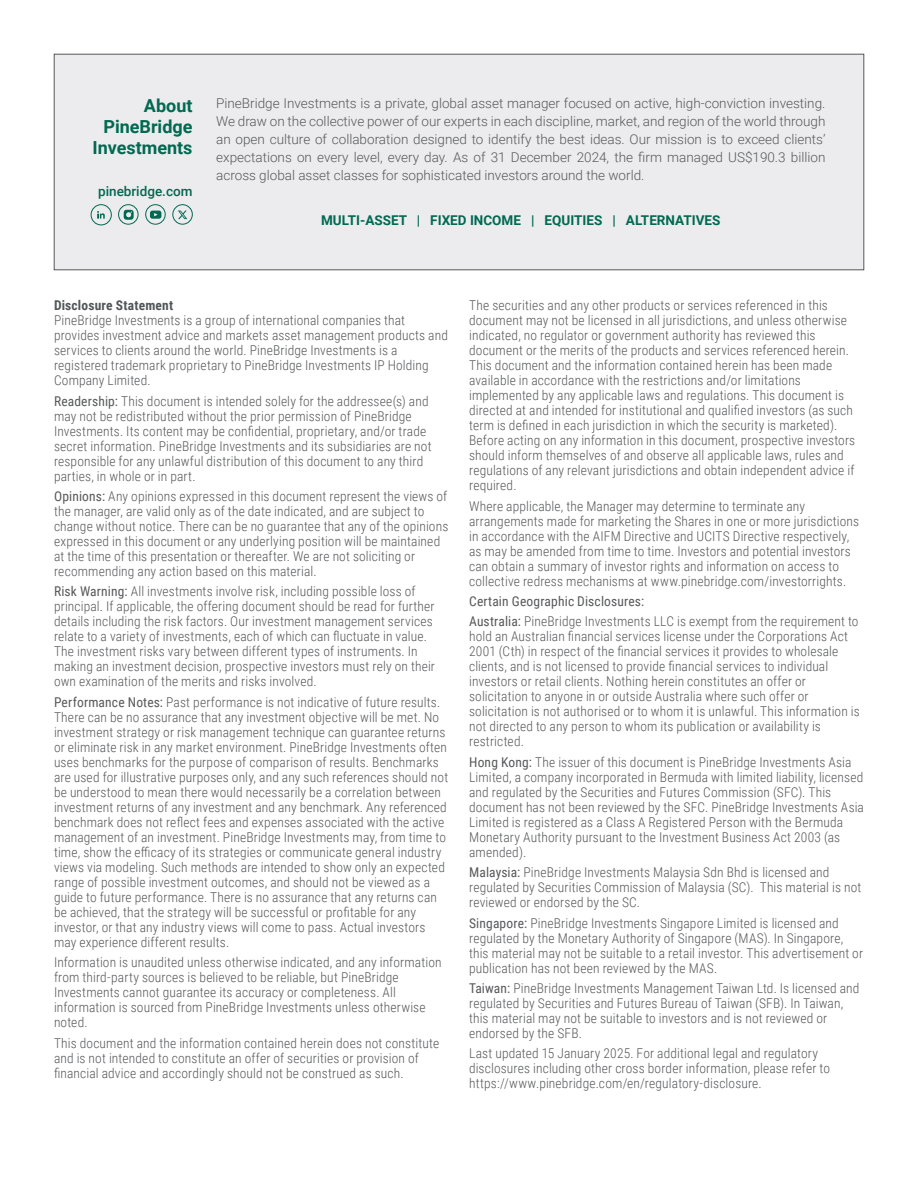
<style>
.page{position:relative;width:918px;height:1188px;background:#fff}
.page>*{position:absolute;margin:0;border:0;box-sizing:border-box;transform-origin:0 0}
.t1{font:700 18px "Roboto";color:#006951}
.GDS_Disclosure_9_10_Light{font:300 13.5px/15px "Roboto Condensed";letter-spacing:.01em;color:#57585a}
.About_PineBridge_Copy_Gray{font:300 13.5px/18px "Roboto";color:#57585a;text-align:justify}
.Asset_Class_Green{font:700 13.5px "Roboto";color:#006951}
.GDS_Disclosure_9_10_Light-2{font:13.5px "Roboto Condensed";letter-spacing:.01em;color:#57585a}
.GDS_Disclosure_9_10_Light-3{font:700 13.5px "Roboto Condensed";letter-spacing:.015em;color:#525759}
.t2{font:500 13.5px "Roboto";color:#006951}
.s1{font-weight:400}
</style>
<div class="page">
<div style="left:54px;top:54px;width:810px;height:216px;background:#ececee;border:1px solid #57585a"></div>
<svg style="left:146px;top:205px;width:19px;height:19px"></svg>
<div style="left:145px;top:204px;width:21px;height:21px;border:1px solid #006951;border-radius:50%"></div>
<svg style="left:150px;top:211px;width:11px;height:8px"></svg>
<svg style="left:119px;top:205px;width:19px;height:19px"></svg>
<div style="left:118px;top:204px;width:20px;height:21px;border:1px solid #006951;border-radius:50%"></div>
<svg style="left:124px;top:210px;width:10px;height:10px"></svg>
<svg style="left:173px;top:205px;width:19px;height:19px"></svg>
<div style="left:172px;top:204px;width:21px;height:21px;border:1px solid #006951;border-radius:50%"></div>
<div style="left:91px;top:204px;width:21px;height:21px;border:1px solid #006951;border-radius:50%"></div>
<svg style="left:97px;top:211px;width:8px;height:8px"></svg>
<svg style="left:178px;top:211px;width:9px;height:8px"></svg>
<p class="t1" style="left:144px;top:93px;width:50px">About</p>
<p class="t1" style="left:103px;top:114px;width:91px">PineBridge</p>
<p class="t1" style="left:92px;top:135px;width:102px">Investments</p>
<p class="t2" style="left:98px;top:182px;width:96px">pinebridge.com</p>
<p class="About_PineBridge_Copy_Gray" style="left:216px;top:94px;width:611px">PineBridge Investments is a private, global asset manager focused on active, high-conviction investing.<br>We draw on the collective power of our experts in each discipline, market, and region of the world through an open culture of collaboration designed to identify the best ideas. Our mission is to exceed clients’ expectations on every level, every day. As of 31 December 2024, the firm managed US$190.3 billion across global asset classes for sophisticated investors around the world.</p>
<p class="Asset_Class_Green" style="left:321px;top:211px;width:401px">MULTI-ASSET | FIXED INCOME | EQUITIES | ALTERNATIVES</p>
<p class="GDS_Disclosure_9_10_Light-3" style="left:54px;top:296px;width:121px">Disclosure Statement</p>
<p class="GDS_Disclosure_9_10_Light" style="left:54px;top:312px;width:395px">PineBridge Investments is a group of international companies that provides investment advice and markets asset management products and services to clients around the world. PineBridge Investments is a registered trademark proprietary to PineBridge Investments IP Holding Company Limited.</p>
<p class="GDS_Disclosure_9_10_Light" style="left:54px;top:393px;width:379px"><span class="s1">Readership:</span> This document is intended solely for the addressee(s) and may not be redistributed without the prior permission of PineBridge Investments. Its content may be confidential, proprietary, and/or trade secret information. PineBridge Investments and its subsidiaries are not responsible for any unlawful distribution of this document to any third parties, in whole or in part.</p>
<p class="GDS_Disclosure_9_10_Light" style="left:54px;top:488px;width:396px"><span class="s1">Opinions:</span> Any opinions expressed in this document represent the views of the manager, are valid only as of the date indicated, and are subject to change without notice. There can be no guarantee that any of the opinions expressed in this document or any underlying position will be maintained at the time of this presentation or thereafter. We are not soliciting or recommending any action based on this material.</p>
<p class="GDS_Disclosure_9_10_Light" style="left:54px;top:584px;width:383px"><span class="s1">Risk Warning:</span> All investments involve risk, including possible loss of principal. If applicable, the offering document should be read for further details including the risk factors. Our investment management services relate to a variety of investments, each of which can fluctuate in value.<br>The investment risks vary between different types of instruments. In making an investment decision, prospective investors must rely on their own examination of the merits and risks involved.</p>
<p class="GDS_Disclosure_9_10_Light" style="left:54px;top:694px;width:396px"><span class="s1">Performance Notes:</span> Past performance is not indicative of future results.<br>There can be no assurance that any investment objective will be met. No investment strategy or risk management technique can guarantee returns or eliminate risk in any market environment. PineBridge Investments often uses benchmarks for the purpose of comparison of results. Benchmarks are used for illustrative purposes only, and any such references should not be understood to mean there would necessarily be a correlation between investment returns of any investment and any benchmark. Any referenced benchmark does not reflect fees and expenses associated with the active management of an investment. PineBridge Investments may, from time to time, show the efficacy of its strategies or communicate general industry views via modeling. Such methods are intended to show only an expected range of possible investment outcomes, and should not be viewed as a guide to future performance. There is no assurance that any returns can be achieved, that the strategy will be successful or profitable for any investor, or that any industry views will come to pass. Actual investors may experience different results.</p>
<p class="GDS_Disclosure_9_10_Light" style="left:54px;top:954px;width:389px">Information is unaudited unless otherwise indicated, and any information from third-party sources is believed to be reliable, but PineBridge Investments cannot guarantee its accuracy or completeness. All information is sourced from PineBridge Investments unless otherwise noted.</p>
<p class="GDS_Disclosure_9_10_Light" style="left:54px;top:1035px;width:387px">This document and the information contained herein does not constitute and is not intended to constitute an offer of securities or provision of financial advice and accordingly should not be construed as such.</p>
<p class="GDS_Disclosure_9_10_Light" style="left:469px;top:297px;width:388px">The securities and any other products or services referenced in this document may not be licensed in all jurisdictions, and unless otherwise indicated, no regulator or government authority has reviewed this document or the merits of the products and services referenced herein.<br>This document and the information contained herein has been made available in accordance with the restrictions and/or limitations implemented by any applicable laws and regulations. This document is directed at and intended for institutional and qualified investors (as such term is defined in each jurisdiction in which the security is marketed).<br>Before acting on any information in this document, prospective investors should inform themselves of and observe all applicable laws, rules and regulations of any relevant jurisdictions and obtain independent advice if required.</p>
<p class="GDS_Disclosure_9_10_Light" style="left:469px;top:498px;width:392px">Where applicable, the Manager may determine to terminate any arrangements made for marketing the Shares in one or more jurisdictions in accordance with the AIFM Directive and UCITS Directive respectively, as may be amended from time to time. Investors and potential investors can obtain a summary of investor rights and information on access to collective redress mechanisms at www.pinebridge.com/investorrights.</p>
<p class="GDS_Disclosure_9_10_Light-2" style="left:469px;top:592px;width:177px">Certain Geographic Disclosures:</p>
<p class="GDS_Disclosure_9_10_Light" style="left:469px;top:614px;width:392px"><span class="s1">Australia:</span> PineBridge Investments LLC is exempt from the requirement to hold an Australian financial services license under the Corporations Act 2001 (Cth) in respect of the financial services it provides to wholesale clients, and is not licensed to provide financial services to individual investors or retail clients. Nothing herein constitutes an offer or solicitation to anyone in or outside Australia where such offer or solicitation is not authorised or to whom it is unlawful. This information is not directed to any person to whom its publication or availability is restricted.</p>
<p class="GDS_Disclosure_9_10_Light" style="left:469px;top:754px;width:396px"><span class="s1">Hong Kong:</span> The issuer of this document is PineBridge Investments Asia Limited, a company incorporated in Bermuda with limited liability, licensed and regulated by the Securities and Futures Commission (SFC). This document has not been reviewed by the SFC. PineBridge Investments Asia Limited is registered as a Class A Registered Person with the Bermuda Monetary Authority pursuant to the Investment Business Act 2003 (as amended).</p>
<p class="GDS_Disclosure_9_10_Light" style="left:469px;top:864px;width:394px"><span class="s1">Malaysia:</span> PineBridge Investments Malaysia Sdn Bhd is licensed and regulated by Securities Commission of Malaysia (SC). This material is not reviewed or endorsed by the SC.</p>
<p class="GDS_Disclosure_9_10_Light" style="left:469px;top:915px;width:396px"><span class="s1">Singapore:</span> PineBridge Investments Singapore Limited is licensed and regulated by the Monetary Authority of Singapore (MAS). In Singapore, this material may not be suitable to a retail investor. This advertisement or publication has not been reviewed by the MAS.</p>
<p class="GDS_Disclosure_9_10_Light" style="left:469px;top:980px;width:392px"><span class="s1">Taiwan:</span> PineBridge Investments Management Taiwan Ltd. Is licensed and regulated by Securities and Futures Bureau of Taiwan (SFB). In Taiwan, this material may not be suitable to investors and is not reviewed or endorsed by the SFB.</p>
<p class="GDS_Disclosure_9_10_Light" style="left:469px;top:1046px;width:362px">Last updated 15 January 2025. For additional legal and regulatory disclosures including other cross border information, please refer to https://www.pinebridge.com/en/regulatory-disclosure.</p>
</div>
